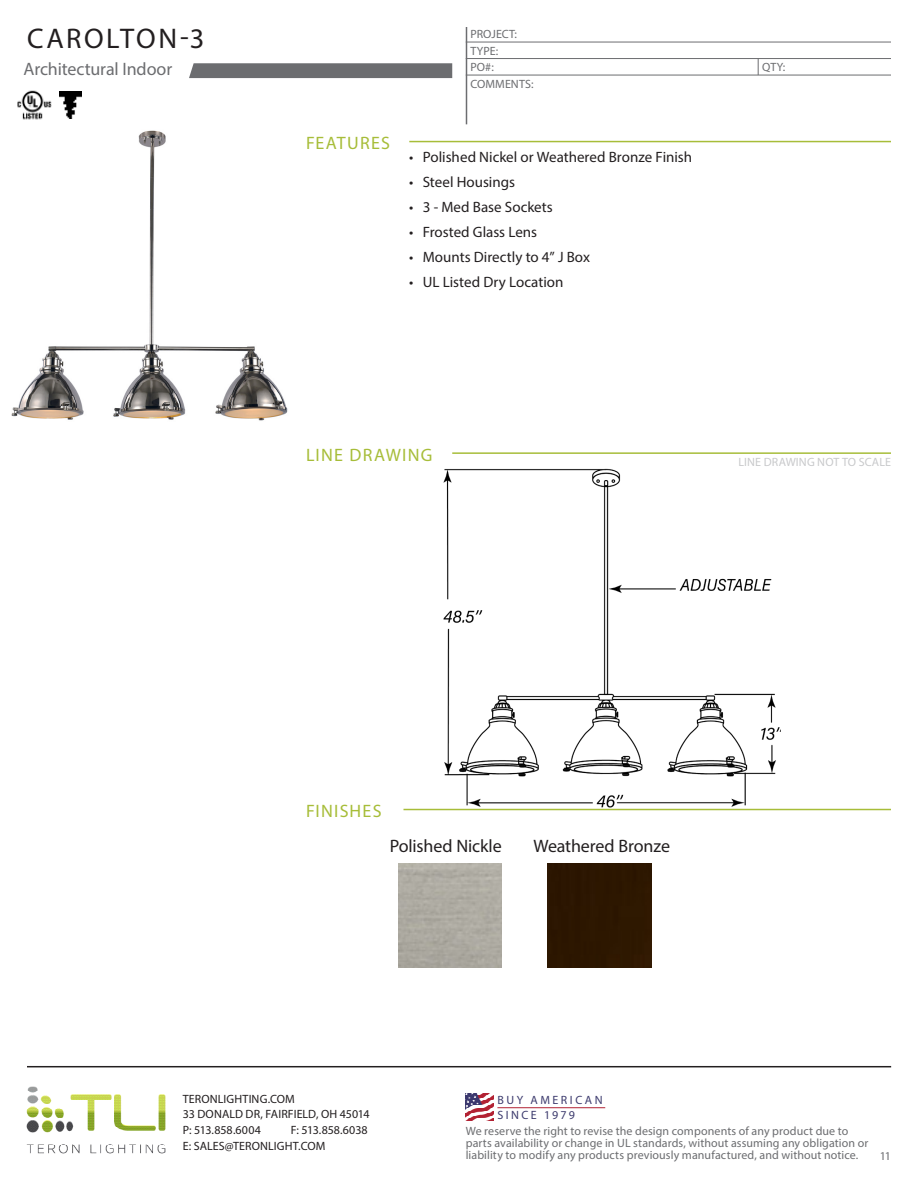
<style>
.page{position:relative;width:918px;height:1188px;background:#fff}
.page>*{position:absolute;margin:0;border:0;box-sizing:border-box;transform-origin:0 0}
.Product_Name{font:28.5px "Myriad Pro";letter-spacing:.09em;color:#231f20}
.Paragraph_Style_1{font:18px "Myriad Pro";letter-spacing:-.01em;color:#231f20}
.t1{font:18px "Myriad Pro";letter-spacing:.07em;color:#a7bd39}
.Product_Category{font:18px "Myriad Pro";letter-spacing:-.01em;color:#6c6d70}
.t2{font:15px "Myriad Pro";color:#231f20}
.t3{font:12px/12px "Myriad Pro";letter-spacing:.01em;color:#6c6d70}
.t4{font:12px/15.8px "Myriad Pro";letter-spacing:.005em;color:#231f20}
.t5{font:12px "Myriad Pro";letter-spacing:.01em;color:#c8c9cb}
.t6{font:12px/15px "Myriad Pro";letter-spacing:.21em;color:#3d3b6e}
</style>
<div class="page">
<hr style="left:409px;top:141px;width:482px;height:1px;background:#a7bd39">
<hr style="left:452px;top:452px;width:439px;height:2px;background:#a7bd39">
<hr style="left:404px;top:809px;width:487px;height:1px;background:#a7bd39">
<svg style="left:758px;top:59px;width:1px;height:16px"></svg>
<img style="left:59px;top:91px;width:23px;height:27px">
<svg style="left:189px;top:63px;width:263px;height:15px;background:#6f7073"></svg>
<div style="left:548px;top:864px;width:104px;height:104px;background:#2d1700"></div>
<img style="left:12px;top:130px;width:276px;height:291px">
<img style="left:430px;top:452px;width:350px;height:359px">
<hr style="left:466px;top:27px;width:1px;height:97px;background:#6c6d70">
<hr style="left:466px;top:42px;width:425px;height:1px;background:#6c6d70">
<hr style="left:466px;top:58px;width:425px;height:1px;background:#6c6d70">
<hr style="left:466px;top:75px;width:425px;height:1px;background:#6c6d70">
<hr style="left:27px;top:1066px;width:864px;height:1px;background:#231f20">
<img style="left:26px;top:1086px;width:140px;height:68px">
<img style="left:466px;top:1093px;width:28px;height:28px">
<hr style="left:497px;top:1107px;width:108px;height:1px;background:#b22335">
<img style="left:17px;top:90px;width:35px;height:30px">
<p class="Product_Name" style="left:27px;top:21px;width:179px">CAROLTON-3</p>
<p class="Product_Category" style="left:24px;top:58px;width:150px">Architectural Indoor</p>
<h2 class="t1" style="left:306px;top:132px;width:86px">FEATURES</h2>
<p class="t3" style="left:470px;top:26px;width:48px;line-height:16.4px">PROJECT:<br>TYPE:</p>
<p class="t3" style="left:470px;top:78px;width:65px">COMMENTS:</p>
<p class="t3" style="left:470px;top:61px;width:25px">PO#:</p>
<p class="t2" style="left:409px;top:148px;width:284px">• Polished Nickel or Weathered Bronze Finish</p>
<p class="t2" style="left:409px;top:173px;width:107px">• Steel Housings</p>
<p class="t2" style="left:409px;top:198px;width:145px">• 3 - Med Base Sockets</p>
<p class="t2" style="left:409px;top:223px;width:129px">• Frosted Glass Lens</p>
<p class="t2" style="left:409px;top:247px;width:182px">• Mounts Directly to 4” J Box</p>
<p class="t2" style="left:409px;top:272px;width:156px">• UL Listed Dry Location</p>
<p class="t3" style="left:762px;top:61px;width:25px">QTY:</p>
<h2 class="t1" style="left:306px;top:444px;width:128px">LINE DRAWING</h2>
<p class="t5" style="left:739px;top:455px;width:154px">LINE DRAWING NOT TO SCALE</p>
<h2 class="t1" style="left:306px;top:800px;width:77px">FINISHES</h2>
<p class="Paragraph_Style_1" style="left:390px;top:834px;width:114px">Polished Nickle</p>
<p class="Paragraph_Style_1" style="left:533px;top:834px;width:138px">Weathered Bronze</p>
<p class="t4" style="left:183px;top:1091px;width:188px">TERONLIGHTING.COM<br>33 DONALD DR, FAIRFIELD, OH 45014<br>P: 513.858.6004</p>
<p class="t6" style="left:497px;top:1093px;width:107px">BUY AMERICAN<br>SINCE 1979</p>
<p class="t4" style="left:183px;top:1122px;width:186px;text-indent:108px">F: 513.858.6038<br>E: SALES@TERONLIGHT.COM</p>
<p class="t3" style="left:466px;top:1125px;width:404px">We reserve the right to revise the design components of any product due to parts availability or change in UL standards, without assuming any obligation or liability to modify any products previously manufactured, and without notice.</p>
<p class="t3" style="left:880px;top:1150px;width:13px">11</p>
</div>
